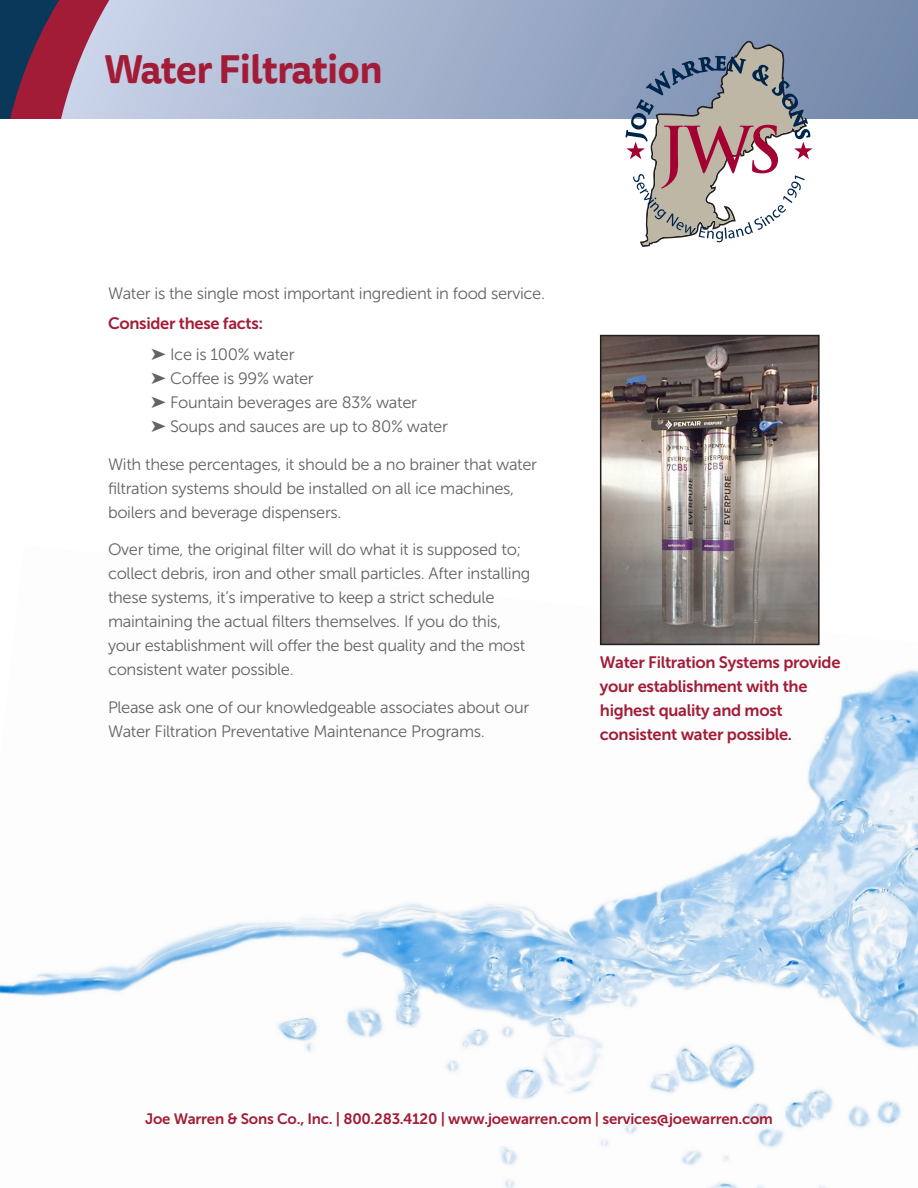
<style>
.page{position:relative;width:918px;height:1188px;background:#fff}
.page>*{position:absolute;margin:0;border:0;box-sizing:border-box;transform-origin:0 0}
.t1{font:700 39px "Tisa Sans Pro";letter-spacing:-.02em;color:#a31c37}
.t2{font:16.5px/24px "Museo Sans 300";letter-spacing:-.02em;color:#636366}
.t3{font:16.5px/24px "Museo Sans 700";letter-spacing:-.02em;color:#a31c37}
.t4{font:15px "Museo Sans 700";letter-spacing:-.015em;color:#a31c37}
</style>
<div class="page">
<img style="left:0;top:545px;width:918px;height:643px">
<svg style="left:378px;top:0;width:540px;height:119px"></svg>
<svg style="left:0;top:0;width:378px;height:119px"></svg>
<svg style="left:626px;top:41px;width:187px;height:206px"></svg>
<img style="left:603px;top:338px;width:214px;height:304px">
<div style="left:600px;top:335px;width:220px;height:310px;border:2px solid #231f20"></div>
<p class="t1" style="left:104px;top:41px;width:280px">Water Filtration</p>
<p class="t2" style="left:108px;top:281px;width:439px">Water is the single most important ingredient in food service.</p>
<p class="t3" style="left:108px;top:312px;width:157px">Consider these facts:</p>
<p class="t2" style="left:151px;top:343px;width:298px">➤ Ice is 100% water<br>➤ Coffee is 99% water<br>➤ Fountain beverages are 83% water<br>➤ Soups and sauces are up to 80% water</p>
<p class="t2" style="left:108px;top:452px;width:431px">With these percentages, it should be a no brainer that water filtration systems should be installed on all ice machines, boilers and beverage dispensers.</p>
<p class="t2" style="left:108px;top:538px;width:424px">Over time, the original filter will do what it is supposed to; collect debris, iron and other small particles. After installing these systems, it’s imperative to keep a strict schedule maintaining the actual filters themselves. If you do this, your establishment will offer the best quality and the most consistent water possible.</p>
<p class="t2" style="left:108px;top:695px;width:423px">Please ask one of our knowledgeable associates about our<br>Water Filtration Preventative Maintenance Programs.</p>
<p class="t3" style="left:600px;top:650px;width:242px">Water Filtration Systems provide your establishment with the highest quality and most consistent water possible.</p>
<p class="t4" style="left:145px;top:1110px;width:629px">Joe Warren &amp; Sons Co., Inc. | 800.283.4120 | www.joewarren.com | services@joewarren.com</p>
</div>
